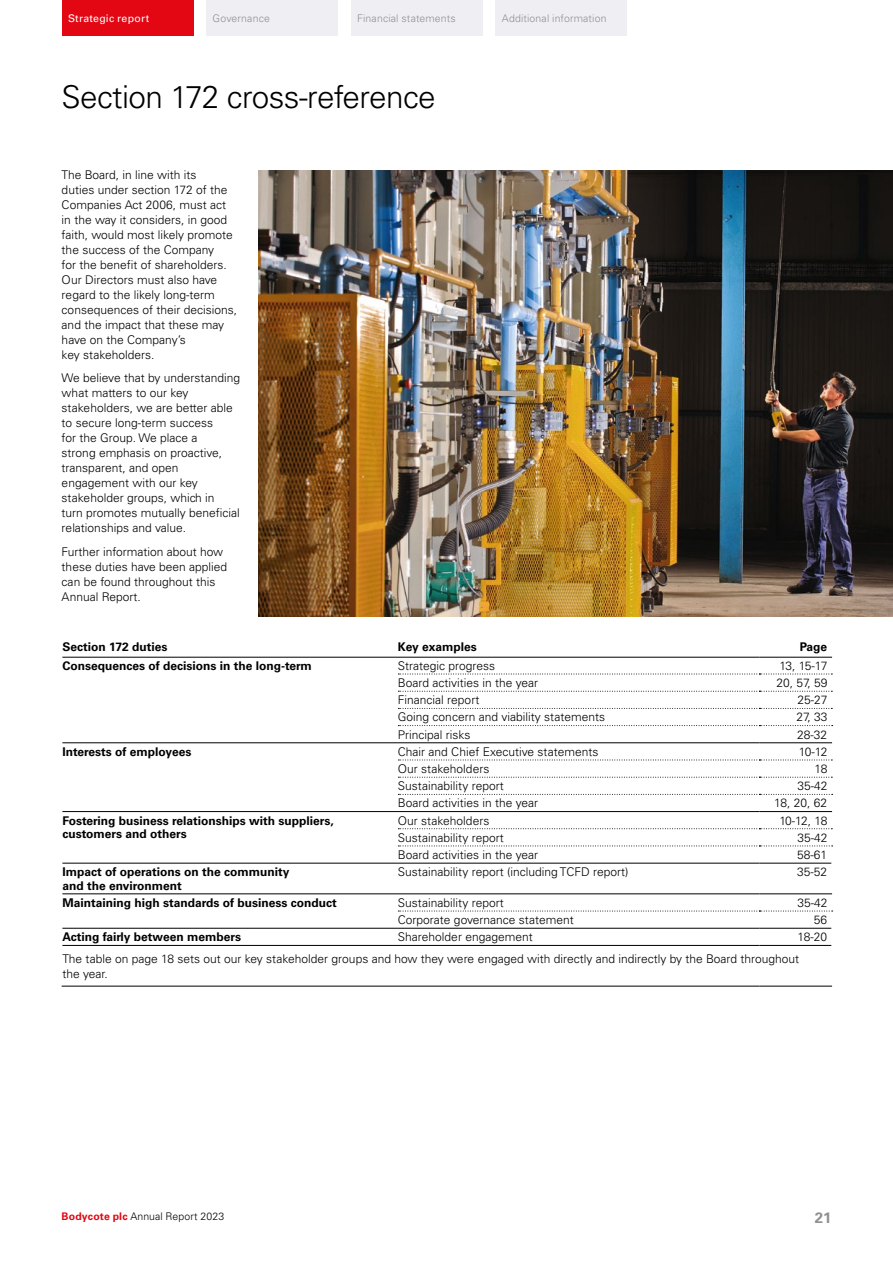
<style>
.page{position:relative;width:893px;height:1263px;background:#fff}
.page>*{position:absolute;margin:0;border:0;box-sizing:border-box;transform-origin:0 0}
.t1{font:300 31.5px "Univers LT Std";letter-spacing:-.02em;color:#000}
.t2{font:700 15px "Univers LT Std";color:#909090}
.t3{font:300 12px/15px "Univers LT Std";color:#000}
.t4{font:700 12px/13.5px "Univers LT Std";color:#000}
.t5{font:300 10.5px "Univers LT Std";letter-spacing:.015em;color:#909090}
.t6{font:300 10.5px "Univers LT Std";letter-spacing:.01em;color:#000}
.t7{font:10.5px "Univers LT Std";letter-spacing:.025em;color:#fff}
.s1{font-weight:700;color:#e30613}
</style>
<div class="page">
<hr style="left:62px;top:657px;width:336px;height:1px;background:#000">
<hr style="left:398px;top:657px;width:361px;height:1px;background:#000">
<hr style="left:759px;top:657px;width:73px;height:1px;background:#000">
<hr style="left:62px;top:986px;width:336px;height:1px;background:#000">
<hr style="left:398px;top:986px;width:361px;height:1px;background:#000">
<hr style="left:759px;top:986px;width:73px;height:1px;background:#000">
<hr style="left:398px;top:742px;width:361px;height:1px;background:#000">
<hr style="left:759px;top:742px;width:73px;height:1px;background:#000">
<hr style="left:62px;top:742px;width:336px;height:1px;background:#000">
<hr style="left:398px;top:811px;width:361px;height:1px;background:#000">
<hr style="left:759px;top:811px;width:73px;height:1px;background:#000">
<hr style="left:62px;top:811px;width:336px;height:1px;background:#000">
<hr style="left:62px;top:863px;width:336px;height:1px;background:#000">
<hr style="left:398px;top:863px;width:361px;height:1px;background:#000">
<hr style="left:759px;top:863px;width:72px;height:1px;background:#000">
<hr style="left:398px;top:893px;width:361px;height:1px;background:#000">
<hr style="left:62px;top:893px;width:336px;height:1px;background:#000">
<hr style="left:62px;top:928px;width:336px;height:1px;background:#000">
<hr style="left:398px;top:928px;width:361px;height:1px;background:#000">
<hr style="left:759px;top:928px;width:72px;height:1px;background:#000">
<hr style="left:62px;top:945px;width:336px;height:1px;background:#000">
<hr style="left:398px;top:945px;width:361px;height:1px;background:#000">
<hr style="left:759px;top:945px;width:72px;height:1px;background:#000">
<svg style="left:398px;top:674px;width:434px;height:1px"></svg>
<svg style="left:398px;top:691px;width:434px;height:1px"></svg>
<svg style="left:398px;top:708px;width:434px;height:1px"></svg>
<svg style="left:398px;top:760px;width:434px;height:1px"></svg>
<svg style="left:398px;top:777px;width:434px;height:1px"></svg>
<hr style="left:759px;top:893px;width:73px;height:1px;background:#000">
<svg style="left:398px;top:794px;width:435px;height:1px"></svg>
<svg style="left:398px;top:828px;width:434px;height:1px"></svg>
<svg style="left:398px;top:845px;width:435px;height:1px"></svg>
<svg style="left:398px;top:911px;width:435px;height:1px"></svg>
<svg style="left:398px;top:725px;width:435px;height:1px"></svg>
<img style="left:258px;top:170px;width:635px;height:447px">
<div style="left:62px;top:0;width:131px;height:36px;background:#e30613"></div>
<div style="left:206px;top:0;width:132px;height:36px;background:#efeef3"></div>
<div style="left:351px;top:0;width:132px;height:36px;background:#efeef3"></div>
<div style="left:495px;top:0;width:132px;height:36px;background:#efeef3"></div>
<p class="t7" style="left:68px;top:13px;width:83px">Strategic report</p>
<p class="t5" style="left:213px;top:12px;width:59px">Governance</p>
<p class="t5" style="left:357px;top:12px;width:100px">Financial statements</p>
<p class="t5" style="left:502px;top:12px;width:106px">Additional information</p>
<h1 class="t1" style="left:62px;top:78px;width:376px">Section 172 cross-reference</h1>
<p class="t3" style="left:62px;top:167px;width:177px">The Board, in line with its<br>duties under section 172 of the<br>Companies Act 2006, must act in the way it considers, in good faith, would most likely promote the success of the Company<br>for the benefit of shareholders.<br>Our Directors must also have regard to the likely long-term consequences of their decisions, and the impact that these may have on the Company’s<br>key stakeholders.</p>
<p class="t3" style="left:62px;top:371px;width:180px">We believe that by understanding what matters to our key stakeholders, we are better able to secure long-term success<br>for the Group. We place a<br>strong emphasis on proactive, transparent, and open engagement with our key stakeholder groups, which in<br>turn promotes mutually beneficial relationships and value.</p>
<p class="t3" style="left:62px;top:544px;width:167px">Further information about how these duties have been applied can be found throughout this<br>Annual Report.</p>
<p class="t4" style="left:62px;top:640px;width:107px">Section 172 duties</p>
<p class="t4" style="left:398px;top:640px;width:80px">Key examples</p>
<p class="t4" style="left:800px;top:640px;width:29px">Page</p>
<p class="t4" style="left:62px;top:659px;width:251px">Consequences of decisions in the long-term</p>
<p class="t3" style="left:398px;top:658px;width:99px">Strategic progress</p>
<p class="t3" style="left:779px;top:658px;width:49px">13, 15-17</p>
<p class="t3" style="left:398px;top:675px;width:142px">Board activities in the year</p>
<p class="t3" style="left:777px;top:675px;width:52px">20, 57, 59</p>
<p class="t3" style="left:398px;top:692px;width:83px">Financial report</p>
<p class="t3" style="left:797px;top:692px;width:32px">25-27</p>
<p class="t3" style="left:398px;top:710px;width:209px">Going concern and viability statements</p>
<p class="t3" style="left:797px;top:710px;width:32px">27, 33</p>
<p class="t3" style="left:398px;top:727px;width:74px">Principal risks</p>
<p class="t3" style="left:797px;top:727px;width:32px">28-32</p>
<p class="t4" style="left:62px;top:745px;width:130px">Interests of employees</p>
<p class="t3" style="left:398px;top:744px;width:202px">Chair and Chief Executive statements</p>
<p class="t3" style="left:799px;top:744px;width:30px">10-12</p>
<p class="t3" style="left:398px;top:761px;width:93px">Our stakeholders</p>
<p class="t3" style="left:814px;top:761px;width:14px">18</p>
<p class="t3" style="left:398px;top:778px;width:107px">Sustainability report</p>
<p class="t3" style="left:797px;top:778px;width:32px">35-42</p>
<p class="t3" style="left:398px;top:796px;width:142px">Board activities in the year</p>
<p class="t3" style="left:774px;top:796px;width:54px">18, 20, 62</p>
<p class="t4" style="left:62px;top:814px;width:273px">Fostering business relationships with suppliers, customers and others</p>
<p class="t3" style="left:398px;top:813px;width:93px">Our stakeholders</p>
<p class="t3" style="left:779px;top:813px;width:50px">10-12, 18</p>
<p class="t3" style="left:398px;top:830px;width:107px">Sustainability report</p>
<p class="t3" style="left:797px;top:830px;width:32px">35-42</p>
<p class="t3" style="left:398px;top:847px;width:142px">Board activities in the year</p>
<p class="t3" style="left:797px;top:847px;width:32px">58-61</p>
<p class="t4" style="left:62px;top:865px;width:229px">Impact of operations on the community and the environment</p>
<p class="t3" style="left:398px;top:864px;width:232px">Sustainability report (including TCFD report)</p>
<p class="t3" style="left:797px;top:864px;width:32px">35-52</p>
<p class="t4" style="left:62px;top:896px;width:276px">Maintaining high standards of business conduct</p>
<p class="t3" style="left:398px;top:895px;width:107px">Sustainability report</p>
<p class="t3" style="left:797px;top:895px;width:32px">35-42</p>
<p class="t3" style="left:398px;top:912px;width:177px">Corporate governance statement</p>
<p class="t3" style="left:814px;top:912px;width:15px">56</p>
<p class="t4" style="left:62px;top:930px;width:180px">Acting fairly between members</p>
<p class="t3" style="left:398px;top:929px;width:136px">Shareholder engagement</p>
<p class="t3" style="left:62px;top:926px;width:766px;line-height:21.5px;text-indent:735px">18-20<br>The table on page 18 sets out our key stakeholder groups and how they were engaged with directly and indirectly by the Board throughout</p>
<p class="t3" style="left:62px;top:966px;width:47px">the year.</p>
<p class="t6" style="left:62px;top:1209px;width:164px"><span class="s1">Bodycote plc</span> Annual Report 2023</p>
<p class="t2" style="left:815px;top:1209px;width:18px">21</p>
</div>
